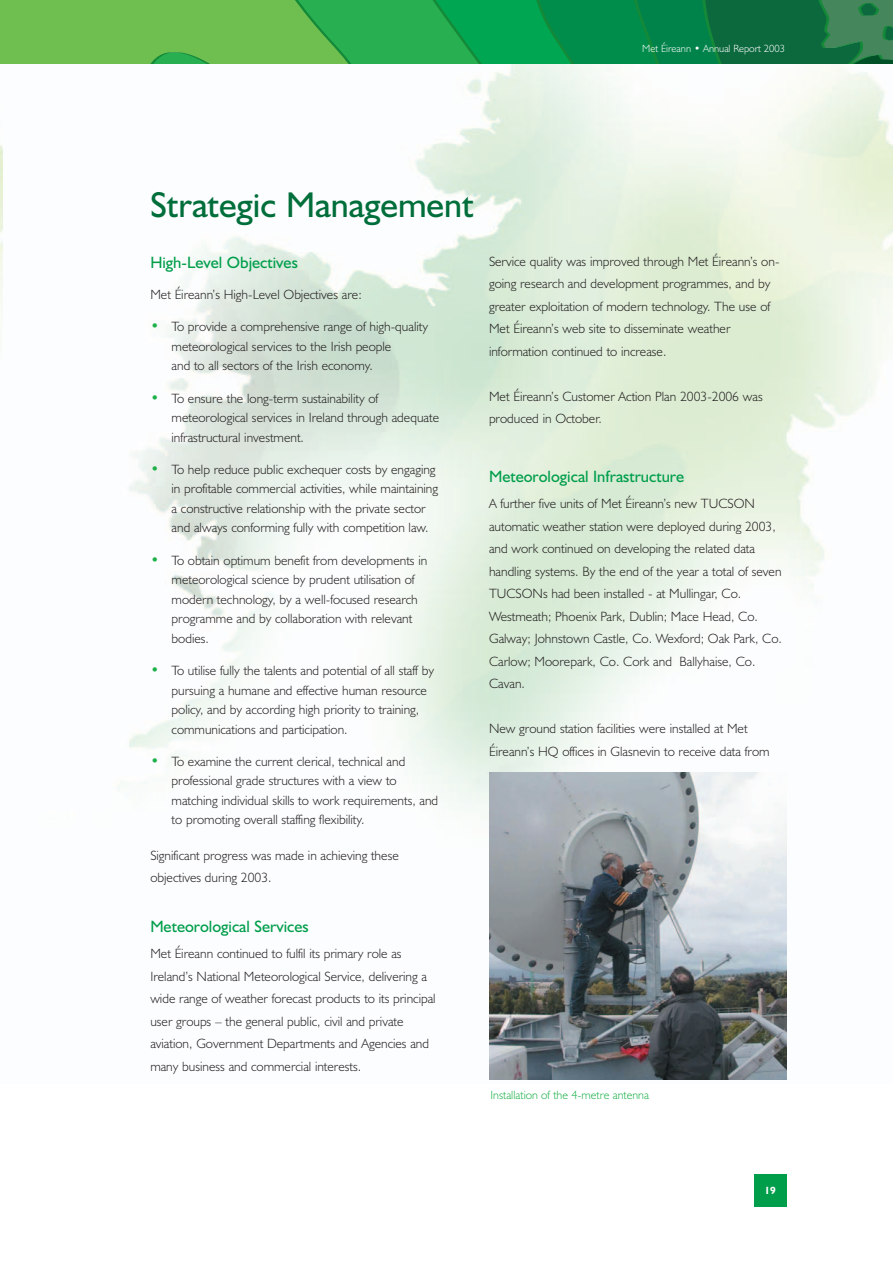
<style>
.page{position:relative;width:893px;height:1263px;background:#fff}
.page>*{position:absolute;margin:0;border:0;box-sizing:border-box;transform-origin:0 0}
.t1{font:36px "Humanist 521 BT";color:#006e3a}
.t2{font:16.5px "Humanist 521 BT";color:#009e4b}
.t3{font:300 13.5px/22.5px "Humanist 521 BT";color:#231f20}
.t4{font:300 12px "Humanist 521 BT";color:#1eb14b}
.t5{font:300 10.5px "Humanist 521 BT";color:#fff}
.t6{font:700 10.5px "Humanist 521 BT";color:#fff}
.s1{font-weight:400;font-size:15px;color:#1eb14b}
</style>
<div class="page">
<img style="left:119px;top:64px;width:774px;height:1016px">
<div style="left:754px;top:1174px;width:33px;height:32px;background:#009e4b"></div>
<svg style="left:10px;top:0;width:883px;height:64px;background:#329f4c"></svg>
<div style="left:0;top:0;width:10px;height:64px;background:#6fbf50"></div>
<img style="left:489px;top:772px;width:298px;height:307px">
<p class="t5" style="left:642px;top:45px;width:144px">Met Éireann • Annual Report 2003</p>
<h1 class="t1" style="left:150px;top:193px;width:325px">Strategic Management</h1>
<p class="t2" style="left:150px;top:257px;width:149px">High-Level Objectives</p>
<p class="t3" style="left:150px;top:285px;width:213px">Met Éireann’s High-Level Objectives are:</p>
<p class="t3" style="left:172px;top:319px;width:258px;line-height:19.5px;text-indent:-21px"><span class="s1">•</span> To provide a comprehensive range of high-quality meteorological services to the Irish people<br>and to all sectors of the Irish economy.</p>
<p class="t3" style="left:172px;top:390px;width:269px;line-height:19.5px;text-indent:-21px"><span class="s1">•</span> To ensure the long-term sustainability of meteorological services in Ireland through adequate infrastructural investment.</p>
<p class="t3" style="left:172px;top:461px;width:268px;line-height:19.5px;text-indent:-21px"><span class="s1">•</span> To help reduce public exchequer costs by engaging in profitable commercial activities, while maintaining a constructive relationship with the private sector and always conforming fully with competition law.</p>
<p class="t3" style="left:172px;top:552px;width:257px;line-height:19.5px;text-indent:-21px"><span class="s1">•</span> To obtain optimum benefit from developments in meteorological science by prudent utilisation of modern technology, by a well-focused research programme and by collaboration with relevant bodies.</p>
<p class="t3" style="left:172px;top:662px;width:264px;line-height:19.5px;text-indent:-21px"><span class="s1">•</span> To utilise fully the talents and potential of all staff by pursuing a humane and effective human resource policy, and by according high priority to training, communications and participation.</p>
<p class="t3" style="left:172px;top:753px;width:268px;line-height:19.5px;text-indent:-21px"><span class="s1">•</span> To examine the current clerical, technical and professional grade structures with a view to matching individual skills to work requirements, and to promoting overall staffing flexibility.</p>
<p class="t3" style="left:150px;top:845px;width:250px">Significant progress was made in achieving these objectives during 2003.</p>
<p class="t2" style="left:150px;top:920px;width:160px">Meteorological Services</p>
<p class="t3" style="left:150px;top:944px;width:287px">Met Éireann continued to fulfil its primary role as Ireland’s National Meteorological Service, delivering a wide range of weather forecast products to its principal user groups – the general public, civil and private aviation, Government Departments and Agencies and many business and commercial interests.</p>
<p class="t3" style="left:489px;top:252px;width:292px">Service quality was improved through Met Éireann’s on&shy;going research and development programmes, and by greater exploitation of modern technology. The use of Met Éireann’s web site to disseminate weather information continued to increase.</p>
<p class="t3" style="left:489px;top:387px;width:275px">Met Éireann’s Customer Action Plan 2003-2006 was produced in October.</p>
<p class="t2" style="left:489px;top:470px;width:197px">Meteorological Infrastructure</p>
<p class="t3" style="left:489px;top:494px;width:294px">A further five units of Met Éireann’s new TUCSON automatic weather station were deployed during 2003, and work continued on developing the related data handling systems. By the end of the year a total of seven TUCSONs had been installed - at Mullingar, Co.<br>Westmeath; Phoenix Park, Dublin; Mace Head, Co.<br>Galway; Johnstown Castle, Co. Wexford; Oak Park, Co.<br>Carlow; Moorepark, Co. Cork and Ballyhaise, Co.<br>Cavan.</p>
<p class="t3" style="left:489px;top:719px;width:282px">New ground station facilities were installed at Met<br>Éireann’s HQ offices in Glasnevin to receive data from</p>
<p class="t4" style="left:490px;top:1091px;width:160px">Installation of the 4-metre antenna</p>
<p class="t6" style="left:764px;top:1186px;width:13px">19</p>
</div>
